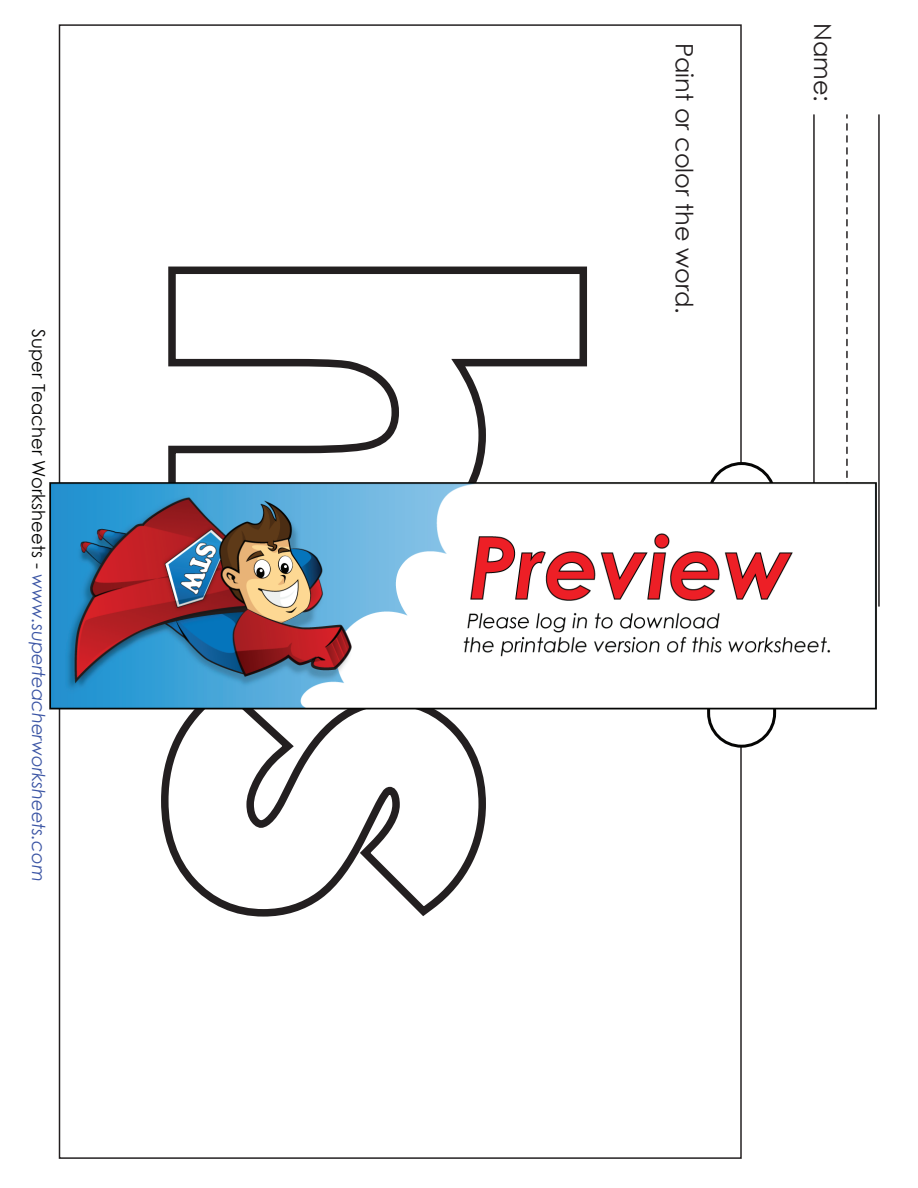
<style>
.page{position:relative;width:918px;height:1188px;background:#fff}
.page>*{position:absolute;margin:0;border:0;box-sizing:border-box;transform-origin:0 0}
.t1{font:24px "Century Gothic 2";color:#231f20}
.t2{font:24px "Century Gothic";color:#231f20}
.t3{font:italic 18px "Century Gothic 2";color:#3a54a4}
.s1{font-style:normal;color:#050504}
</style>
<div class="page">
<hr style="left:878px;top:114px;width:2px;height:493px;background:#231f20">
<hr style="left:813px;top:114px;width:2px;height:493px;background:#231f20">
<svg style="left:846px;top:114px;width:2px;height:351px"></svg>
<svg style="left:168px;top:266px;width:419px;height:199px"></svg>
<svg style="left:161px;top:723px;width:325px;height:194px"></svg>
<img style="left:49px;top:465px;width:828px;height:258px">
<p class="t3" style="left:51px;top:329px;width:554px;rotate:90deg"><span class="s1">Super Teacher Worksheets -</span> www.superteacherworksheets.com</p>
<h1 class="t1" style="left:701px;top:43px;width:273px;rotate:90deg">Paint or color the word.</h1>
<h1 class="t2" style="left:840px;top:23px;width:80px;rotate:90deg">Name:</h1>
</div>
